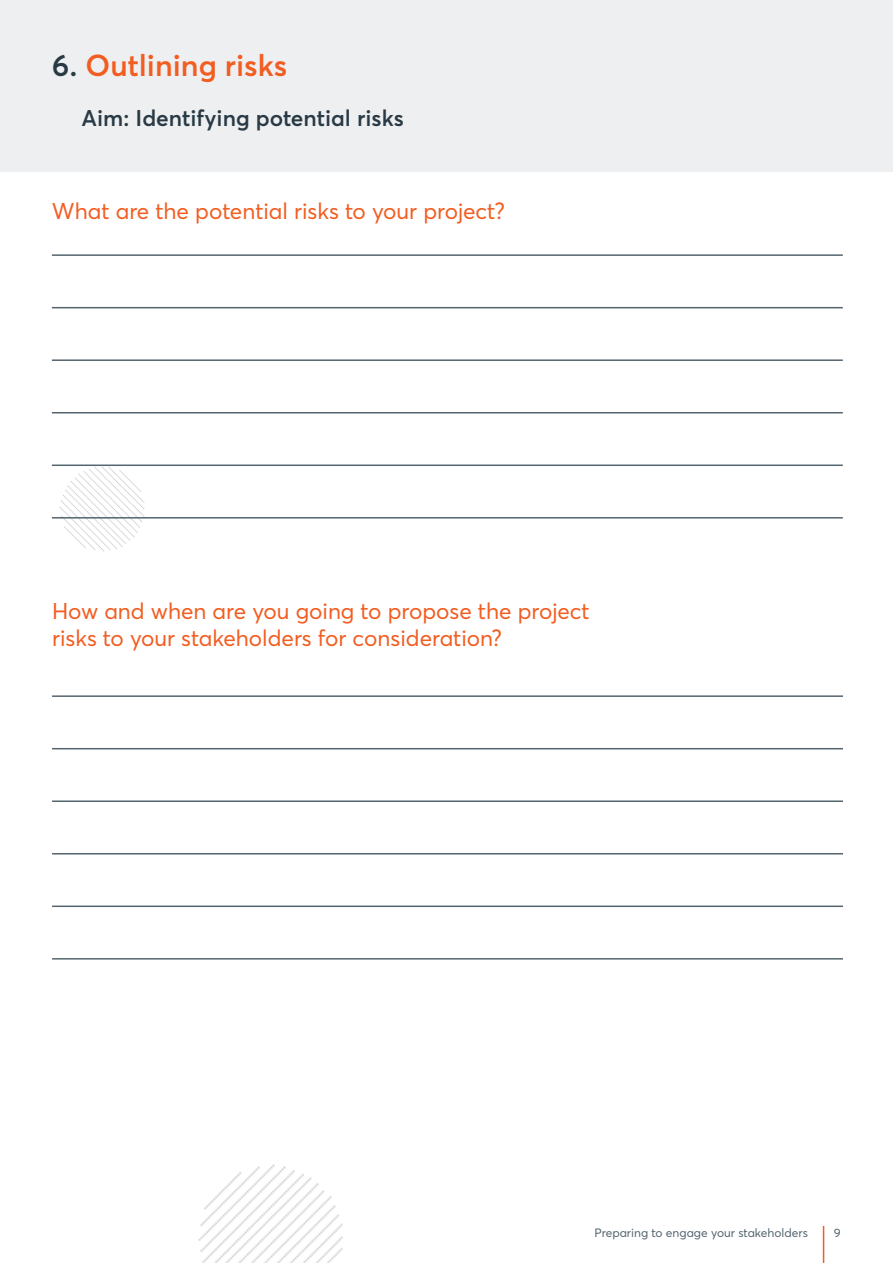
<style>
.page{position:relative;width:893px;height:1263px;background:#fff}
.page>*{position:absolute;margin:0;border:0;box-sizing:border-box;transform-origin:0 0}
.t1{font:600 30px "Averta";color:#f25d21}
.t2{font:22.5px/27px "Averta";color:#f25d21}
.t3{font:600 22.5px "Averta";color:#293a45}
.t4{font:12px "Averta";color:#54656f}
.s1{color:#293a45}
</style>
<div class="page">
<hr style="left:823px;top:1226px;width:1px;height:37px;background:#f25d21">
<img style="left:198px;top:1164px;width:145px;height:99px">
<img style="left:51px;top:465px;width:101px;height:87px">
<div style="left:0;top:0;width:893px;height:171px;background:#eeeff1"></div>
<hr style="left:52px;top:254px;width:791px;height:2px;background:#54656f">
<hr style="left:52px;top:307px;width:791px;height:1px;background:#54656f">
<hr style="left:52px;top:359px;width:791px;height:2px;background:#54656f">
<hr style="left:52px;top:412px;width:791px;height:1px;background:#54656f">
<hr style="left:52px;top:464px;width:791px;height:2px;background:#54656f">
<hr style="left:52px;top:517px;width:791px;height:1px;background:#54656f">
<hr style="left:52px;top:695px;width:791px;height:2px;background:#54656f">
<hr style="left:52px;top:748px;width:791px;height:1px;background:#54656f">
<hr style="left:52px;top:800px;width:791px;height:2px;background:#54656f">
<hr style="left:52px;top:853px;width:791px;height:1px;background:#54656f">
<hr style="left:52px;top:905px;width:791px;height:2px;background:#54656f">
<hr style="left:52px;top:958px;width:791px;height:1px;background:#54656f">
<p class="t1" style="left:52px;top:44px;width:237px"><span class="s1">6.</span> Outlining risks</p>
<p class="t3" style="left:81px;top:102px;width:324px">Aim: Identifying potential risks</p>
<p class="t2" style="left:52px;top:196px;width:454px">What are the potential risks to your project?</p>
<p class="t2" style="left:52px;top:597px;width:539px">How and when are you going to propose the project risks to your stakeholders for consideration?</p>
<p class="t4" style="left:594px;top:1224px;width:215px">Preparing to engage your stakeholders</p>
<p class="t4" style="left:834px;top:1224px;width:8px">9</p>
</div>
